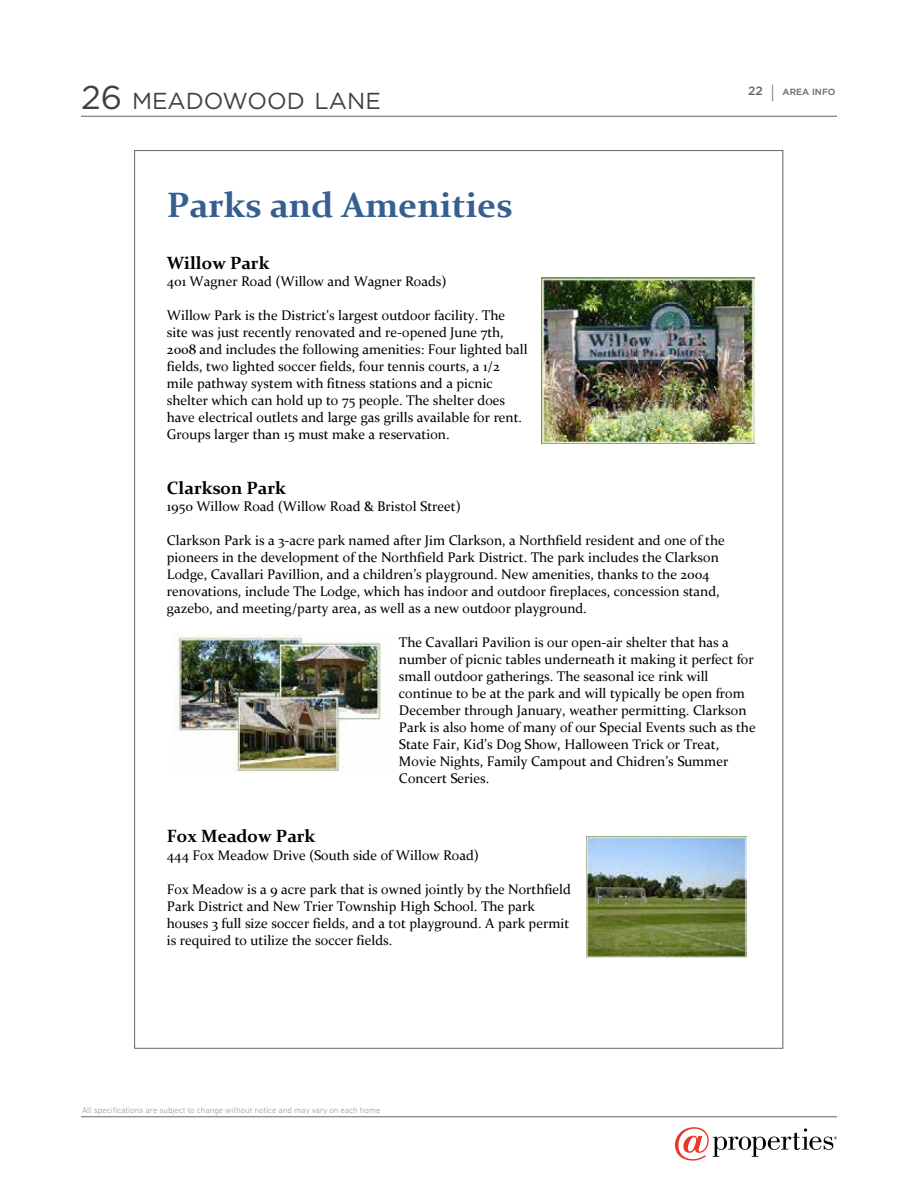
<style>
.page{position:relative;width:918px;height:1188px;background:#fff}
.page>*{position:absolute;margin:0;border:0;box-sizing:border-box;transform-origin:0 0}
.t1{font:700 35.25px "Constantia";color:#365f91}
.t2{font:23.1px "Gotham HTF";color:#414042}
.t3{font:700 17.7px "Constantia";color:#000}
.t4{font:13.95px/17px "Constantia";color:#000}
.t5{font:500 9px "Gotham HTF";color:#636466}
.t6{font:300 8.7px "DIN Next LT Pro";letter-spacing:-.005em;color:#939598}
.s1{font-size:33px}
.s2{font-size:12px}
.s3{font-weight:300;font-size:18px}
</style>
<div class="page">
<hr style="left:81px;top:1117px;width:756px;height:1px;background:#636466">
<hr style="left:81px;top:116px;width:756px;height:1px;background:#636466">
<svg style="left:675px;top:1127px;width:162px;height:34px"></svg>
<img style="left:542px;top:277px;width:213px;height:167px">
<img style="left:174px;top:634px;width:207px;height:138px">
<img style="left:586px;top:837px;width:160px;height:120px">
<h2 class="t2" style="left:81px;top:88px;width:301px"><span class="s1">26</span> MEADOWOOD LANE</h2>
<p class="t5" style="left:748px;top:86px;width:89px"><span class="s2">22</span> <span class="s3">|</span> AREA INFO</p>
<h1 class="t1" style="left:167px;top:181px;width:347px">Parks and Amenities</h1>
<p class="t3" style="left:167px;top:250px;width:104px">Willow Park</p>
<p class="t4" style="left:167px;top:273px;width:281px">401 Wagner Road (Willow and Wagner Roads)</p>
<p class="t4" style="left:167px;top:306px;width:362px">Willow Park is the District's largest outdoor facility. The site was just recently renovated and re-opened June 7th, 2008 and includes the following amenities: Four lighted ball fields, two lighted soccer fields, four tennis courts, a 1/2 mile pathway system with fitness stations and a picnic shelter which can hold up to 75 people. The shelter does have electrical outlets and large gas grills available for rent.<br>Groups larger than 15 must make a reservation.</p>
<p class="t3" style="left:167px;top:475px;width:120px">Clarkson Park</p>
<p class="t4" style="left:167px;top:498px;width:295px">1950 Willow Road (Willow Road &amp; Bristol Street)</p>
<p class="t4" style="left:167px;top:531px;width:559px">Clarkson Park is a 3-acre park named after Jim Clarkson, a Northfield resident and one of the pioneers in the development of the Northfield Park District. The park includes the Clarkson Lodge, Cavallari Pavillion, and a children’s playground. New amenities, thanks to the 2004 renovations, include The Lodge, which has indoor and outdoor fireplaces, concession stand, gazebo, and meeting/party area, as well as a new outdoor playground.</p>
<p class="t4" style="left:399px;top:633px;width:358px">The Cavallari Pavilion is our open-air shelter that has a number of picnic tables underneath it making it perfect for small outdoor gatherings. The seasonal ice rink will continue to be at the park and will typically be open from December through January, weather permitting. Clarkson Park is also home of many of our Special Events such as the State Fair, Kid’s Dog Show, Halloween Trick or Treat, Movie Nights, Family Campout and Chidren’s Summer Concert Series.</p>
<p class="t3" style="left:167px;top:824px;width:150px">Fox Meadow Park</p>
<p class="t4" style="left:167px;top:846px;width:314px">444 Fox Meadow Drive (South side of Willow Road)</p>
<p class="t4" style="left:167px;top:880px;width:406px">Fox Meadow is a 9 acre park that is owned jointly by the Northfield Park District and New Trier Township High School. The park houses 3 full size soccer fields, and a tot playground. A park permit is required to utilize the soccer fields.</p>
<p class="t6" style="left:82px;top:1106px;width:300px">All specifications are subject to change without notice and may vary on each home</p>
</div>
